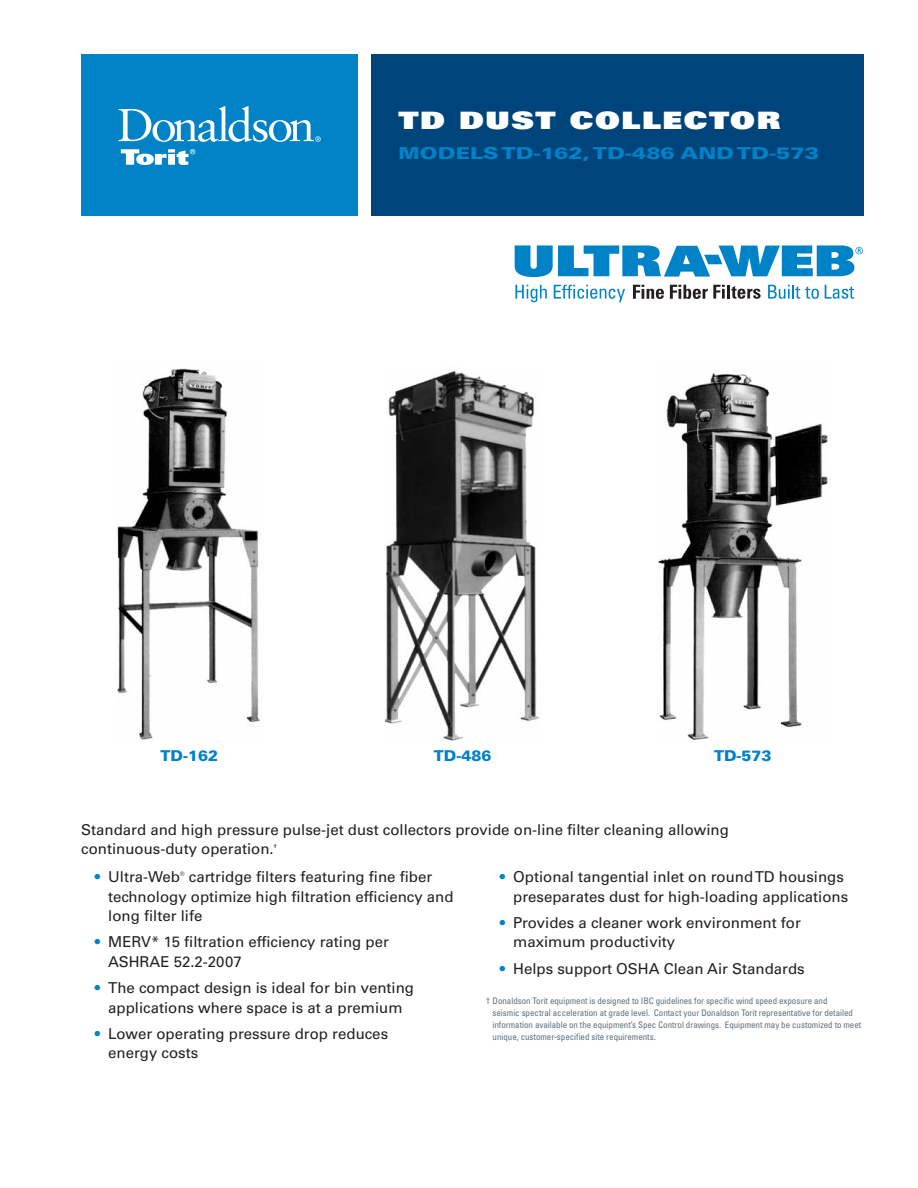
<style>
.page{position:relative;width:918px;height:1188px;background:#fff}
.page>*{position:absolute;margin:0;border:0;box-sizing:border-box;transform-origin:0 0}
.t1{font:24px "Univers LT Std X Black";letter-spacing:.05em;color:#fff;scale:1.3 1}
.t2{font:900 16.5px "Univers LT Std";color:#0082c7;scale:1.3 1}
.t3{font:15px/19.5px "Univers LT Std";color:#231f20}
.t4{font:900 15px "Univers LT Std";color:#0082c7}
.t5{font:condensed 9px/12px "Univers LT Std";letter-spacing:-.005em;color:#5d707c}
.t6{font:6px "Univers LT Std";color:#231f20}
.t7{font:700 5.4px "Univers LT Std";color:#231f20}
.s1{color:#0082c7}
</style>
<div class="page">
<div style="left:81px;top:54px;width:277px;height:162px;background:#0082c7"></div>
<svg style="left:121px;top:149px;width:74px;height:16px"></svg>
<svg style="left:119px;top:106px;width:202px;height:36px"></svg>
<div style="left:372px;top:54px;width:492px;height:162px;background:#00447c"></div>
<svg style="left:515px;top:285px;width:32px;height:17px"></svg>
<svg style="left:554px;top:285px;width:71px;height:17px"></svg>
<hr style="left:727px;top:285px;width:3px;height:14px;background:#231f20">
<svg style="left:731px;top:286px;width:30px;height:13px"></svg>
<svg style="left:768px;top:285px;width:51px;height:14px"></svg>
<svg style="left:825px;top:285px;width:29px;height:14px"></svg>
<svg style="left:515px;top:245px;width:348px;height:32px"></svg>
<svg style="left:633px;top:285px;width:31px;height:14px"></svg>
<svg style="left:670px;top:285px;width:55px;height:14px"></svg>
<img style="left:117px;top:368px;width:144px;height:372px">
<img style="left:658px;top:373px;width:170px;height:368px">
<img style="left:385px;top:370px;width:155px;height:371px">
<h1 class="t1" style="left:399px;top:105px;width:295px">TD DUST COLLECTOR</h1>
<p class="t2" style="left:399px;top:143px;width:325px">MODELS TD-162, TD-486 AND TD-573</p>
<p class="t4" style="left:161px;top:746px;width:59px">TD-162</p>
<p class="t4" style="left:434px;top:746px;width:59px">TD-486</p>
<p class="t4" style="left:714px;top:746px;width:59px">TD-573</p>
<p class="t3" style="left:81px;top:820px;width:649px">Standard and high pressure pulse-jet dust collectors provide on-line filter cleaning allowing continuous-duty operation.</p>
<p class="t7" style="left:274px;top:843px;width:5px">†</p>
<p class="t3" style="left:108px;top:867px;width:347px;text-indent:81px">cartridge filters featuring fine fiber technology optimize high filtration efficiency and long filter life</p>
<p class="t3" style="left:108px;top:932px;width:282px;text-indent:-14px"><span class="s1">•</span> MERV* 15 filtration efficiency rating per<br>ASHRAE 52.2-2007</p>
<p class="t3" style="left:95px;top:978px;width:321px;text-align:center"><span class="s1">•</span> The compact design is ideal for bin venting applications where space is at a premium</p>
<p class="t3" style="left:108px;top:1024px;width:281px;text-indent:-14px"><span class="s1">•</span> Lower operating pressure drop reduces energy costs</p>
<p class="t3" style="left:95px;top:867px;width:87px"><span class="s1">•</span> Ultra-Web</p>
<p class="t6" style="left:180px;top:870px;width:6px">®</p>
<p class="t3" style="left:500px;top:867px;width:350px;text-align:right"><span class="s1">•</span> Optional tangential inlet on round TD housings preseparates dust for high-loading applications</p>
<p class="t3" style="left:513px;top:913px;width:289px;text-indent:-14px"><span class="s1">•</span> Provides a cleaner work environment for maximum productivity</p>
<p class="t3" style="left:500px;top:959px;width:306px"><span class="s1">•</span> Helps support OSHA Clean Air Standards</p>
<p class="t5" style="left:493px;top:995px;width:370px;text-indent:-6px">† Donaldson Torit equipment is designed to IBC guidelines for specific wind speed exposure and<br>seismic spectral acceleration at grade level. Contact your Donaldson Torit representative for detailed information available on the equipment’s Spec Control drawings. Equipment may be customized to meet unique, customer-specified site requirements.</p>
</div>
